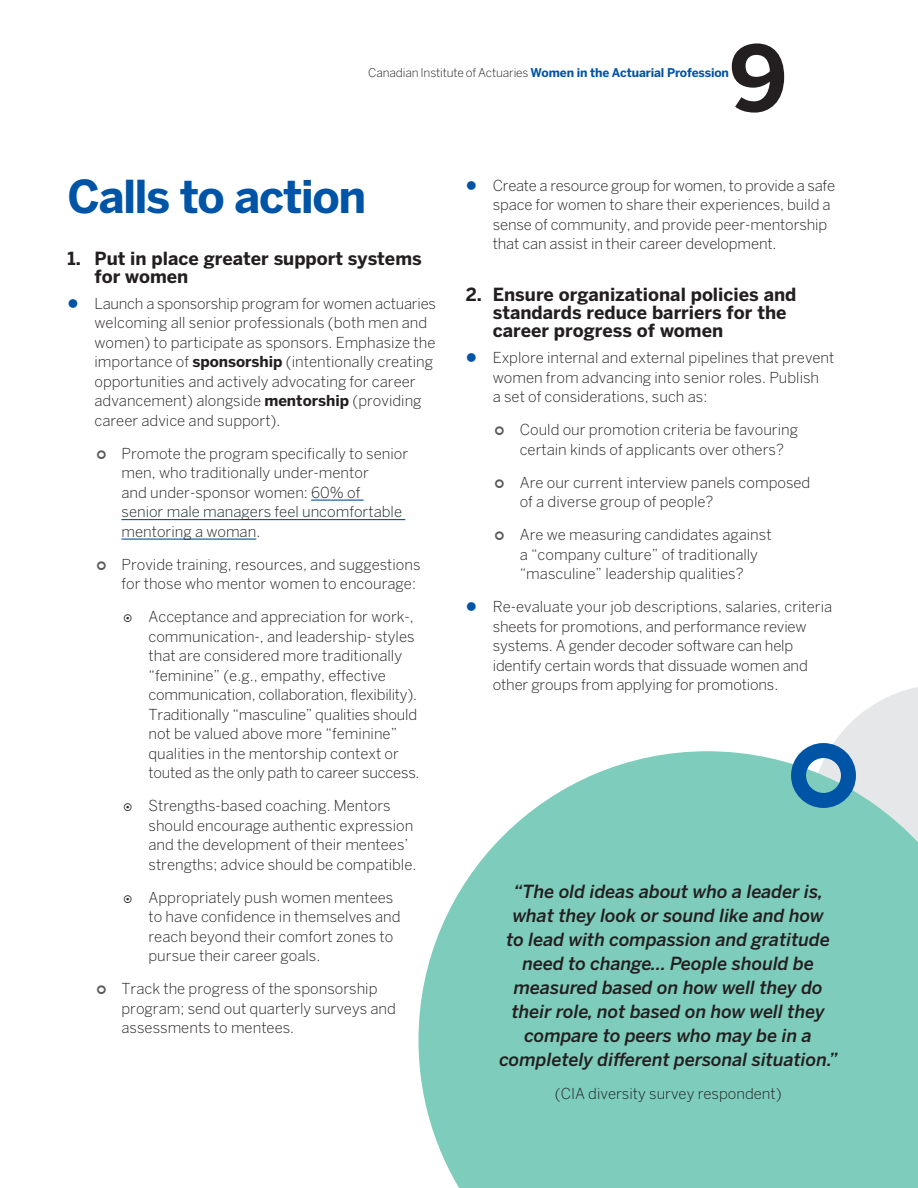
<style>
.page{position:relative;width:918px;height:1188px;background:#fff}
.page>*{position:absolute;margin:0;border:0;box-sizing:border-box;transform-origin:0 0}
.t1{font:700 90px "Benton Sans";color:#231f20}
.H2-blue{font:700 45px "Benton Sans";letter-spacing:-.035em;color:#0054a6}
.Pull_out_text{font:italic 500 18px/24px "Benton Sans";color:#231f20;text-align:center}
.H3-indent{font:700 18px/18px "Benton Sans";color:#231f20}
.Byline{font:300 15px/19.5px "Benton Sans";color:#231f20}
.t2{font:700 12px "Benton Sans";letter-spacing:-.015em;color:#0054a6}
.s1{font-weight:300;color:#231f20}
.s2{font-weight:700}
</style>
<div class="page">
<svg style="left:810px;top:687px;width:108px;height:64px"></svg>
<hr style="left:311px;top:500px;width:53px;height:1px;background:#0054a6">
<hr style="left:122px;top:519px;width:283px;height:1px;background:#0054a6">
<hr style="left:122px;top:539px;width:134px;height:1px;background:#0054a6">
<svg style="left:418px;top:751px;width:500px;height:437px;background:#8bd1c3"></svg>
<div style="left:791px;top:743px;width:65px;height:65px;border:15px solid #0054a6;border-radius:50%"></div>
<h1 class="t1" style="left:729px;top:25px;width:60px">9</h1>
<p class="t2" style="left:368px;top:65px;width:362px"><span class="s1">Canadian Institute of Actuaries</span> Women in the Actuarial Profession</p>
<h2 class="H2-blue" style="left:68px;top:170px;width:300px">Calls to action</h2>
<h3 class="H3-indent" style="left:94px;top:249px;width:329px;text-indent:-27px">1. Put in place greater support systems for women</h3>
<p class="Byline" style="left:94px;top:293px;width:343px">Launch a sponsorship program for women actuaries welcoming all senior professionals (both men and women) to participate as sponsors. Emphasize the importance of <span class="s2">sponsorship</span> (intentionally creating opportunities and actively advocating for career advancement) alongside <span class="s2">mentorship</span> (providing career advice and support).</p>
<p class="Byline" style="left:122px;top:443px;width:288px">Promote the program specifically to senior men, who traditionally under-mentor<br>and under-sponsor women: 60% of<br>senior male managers feel uncomfortable mentoring a woman.</p>
<p class="Byline" style="left:122px;top:554px;width:301px">Provide training, resources, and suggestions for those who mentor women to encourage:</p>
<p class="Byline" style="left:148px;top:607px;width:273px">Acceptance and appreciation for work-, communication-, and leadership- styles that are considered more traditionally “feminine” (e.g., empathy, effective communication, collaboration, flexibility).<br>Traditionally “masculine” qualities should not be valued above more “feminine” qualities in the mentorship context or touted as the only path to career success.</p>
<p class="Byline" style="left:148px;top:796px;width:269px">Strengths-based coaching. Mentors should encourage authentic expression and the development of their mentees’ strengths; advice should be compatible.</p>
<p class="Byline" style="left:148px;top:887px;width:254px">Appropriately push women mentees to have confidence in themselves and reach beyond their comfort zones to pursue their career goals.</p>
<p class="Byline" style="left:122px;top:979px;width:276px">Track the progress of the sponsorship program; send out quarterly surveys and assessments to mentees.</p>
<p class="Byline" style="left:493px;top:175px;width:344px">Create a resource group for women, to provide a safe space for women to share their experiences, build a sense of community, and provide peer-mentorship that can assist in their career development.</p>
<h3 class="H3-indent" style="left:493px;top:285px;width:305px;text-indent:-27px">2. Ensure organizational policies and standards reduce barriers for the career progress of women</h3>
<p class="Byline" style="left:493px;top:348px;width:343px">Explore internal and external pipelines that prevent women from advancing into senior roles. Publish<br>a set of considerations, such as:</p>
<p class="Byline" style="left:520px;top:420px;width:280px">Could our promotion criteria be favouring certain kinds of applicants over others?</p>
<p class="Byline" style="left:520px;top:472px;width:292px">Are our current interview panels composed of a diverse group of people?</p>
<p class="Byline" style="left:520px;top:525px;width:253px">Are we measuring candidates against a “company culture” of traditionally “masculine” leadership qualities?</p>
<p class="Byline" style="left:493px;top:597px;width:341px">Re-evaluate your job descriptions, salaries, criteria sheets for promotions, and performance review systems. A gender decoder software can help identify certain words that dissuade women and other groups from applying for promotions.</p>
<p class="Pull_out_text" style="left:499px;top:879px;width:340px">“The old ideas about who a leader is, what they look or sound like and how<br>to lead with compassion and gratitude need to change… People should be measured based on how well they do their role, not based on how well they compare to peers who may be in a completely different personal situation.”</p>
<p class="Byline" style="left:555px;top:1083px;width:228px">(CIA diversity survey respondent)</p>
</div>
